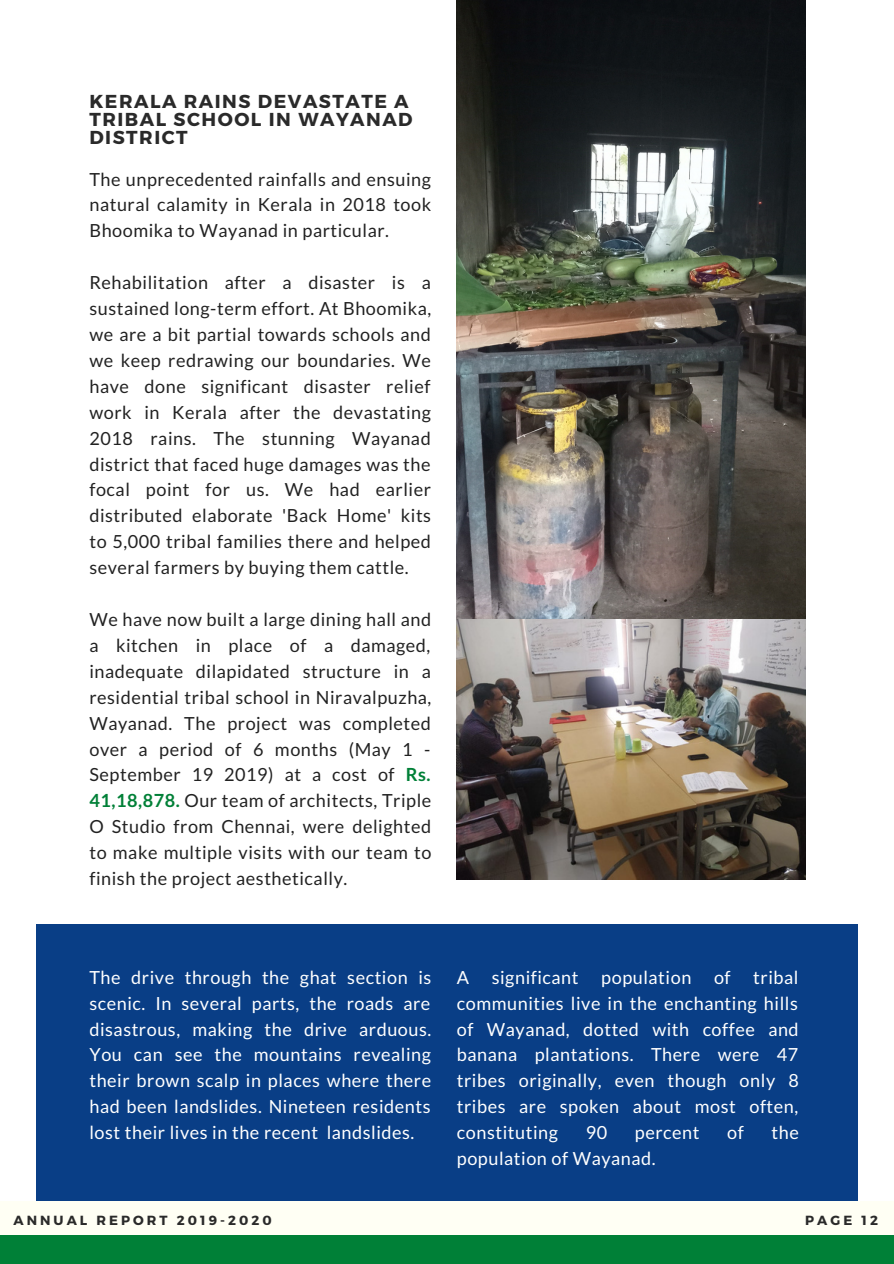
<style>
.page{position:relative;width:894px;height:1264px;background:#fff}
.page>*{position:absolute;margin:0;border:0;box-sizing:border-box;transform-origin:0 0}
.t1{font:700 18.75px/18px "Montserrat";letter-spacing:.08em;color:#2a2a2a}
.t2{font:18px/26px "Lato";letter-spacing:.03em;color:#222;text-align:justify}
.t3{font:18px/26px "Lato";letter-spacing:.03em;color:#fff;text-align:justify}
.t4{font:700 13.2px "Montserrat";letter-spacing:.23em;color:#2a2a2a}
.s1{font-weight:700;color:#008037}
</style>
<div class="page">
<div style="left:37px;top:924px;width:820px;height:339px;background:#093e86"></div>
<div style="left:0;top:1201px;width:893px;height:51px;background:#fffff4"></div>
<div style="left:0;top:1235px;width:893px;height:28px;background:#008037"></div>
<img style="left:457px;top:0;width:347px;height:880px">
<p class="t1" style="left:89px;top:92px;width:324px">KERALA RAINS DEVASTATE A<br>TRIBAL SCHOOL IN WAYANAD<br>DISTRICT</p>
<p class="t2" style="left:89px;top:165px;width:343px">The unprecedented rainfalls and ensuing natural calamity in Kerala in 2018 took Bhoomika to Wayanad in particular.</p>
<p class="t2" style="left:89px;top:269px;width:343px">Rehabilitation after a disaster is a sustained long-term effort. At Bhoomika, we are a bit partial towards schools and we keep redrawing our boundaries. We have done significant disaster relief work in Kerala after the devastating 2018 rains. The stunning Wayanad district that faced huge damages was the focal point for us. We had earlier distributed elaborate 'Back Home' kits to 5,000 tribal families there and helped several farmers by buying them cattle.</p>
<p class="t2" style="left:89px;top:606px;width:343px">We have now built a large dining hall and a kitchen in place of a damaged, inadequate dilapidated structure in a residential tribal school in Niravalpuzha, Wayanad. The project was completed over a period of 6 months (May 1 - September 19 2019) at a cost of <span class="s1">Rs.<br>41,18,878.</span> Our team of architects, Triple O Studio from Chennai, were delighted to make multiple visits with our team to finish the project aesthetically.</p>
<p class="t3" style="left:89px;top:963px;width:343px">The drive through the ghat section is scenic. In several parts, the roads are disastrous, making the drive arduous.<br>You can see the mountains revealing their brown scalp in places where there had been landslides. Nineteen residents lost their lives in the recent landslides.</p>
<p class="t3" style="left:457px;top:963px;width:14px">A</p>
<p class="t3" style="left:491px;top:963px;width:88px">significant</p>
<p class="t3" style="left:601px;top:963px;width:92px">population</p>
<p class="t3" style="left:713px;top:963px;width:18px">of</p>
<p class="t3" style="left:457px;top:963px;width:343px;text-indent:296px">tribal communities live in the enchanting hills of Wayanad, dotted with coffee and banana plantations. There were 47 tribes originally, even though only 8 tribes are spoken about most often, constituting</p>
<p class="t3" style="left:585px;top:1119px;width:23px">90</p>
<p class="t3" style="left:634px;top:1119px;width:66px">percent</p>
<p class="t3" style="left:727px;top:1119px;width:18px">of</p>
<p class="t3" style="left:771px;top:1119px;width:29px">the</p>
<p class="t3" style="left:457px;top:1145px;width:200px">population of Wayanad.</p>
<p class="t4" style="left:13px;top:1211px;width:260px">ANNUAL REPORT 2019-2020</p>
<p class="t4" style="left:805px;top:1211px;width:74px">PAGE 12</p>
<p class="t4" style="left:799px;top:1211px;width:80px">PAGE XX</p>
</div>
